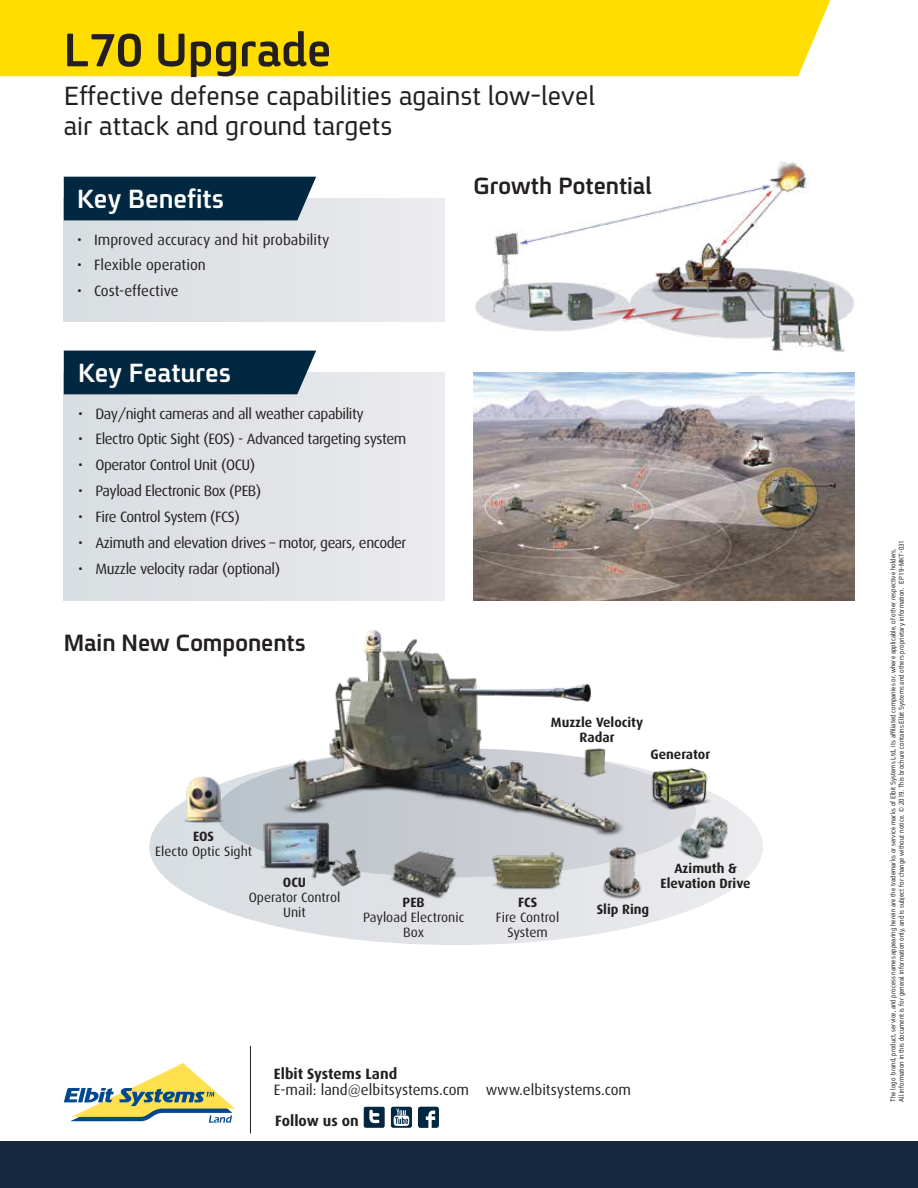
<style>
.page{position:relative;width:918px;height:1188px;background:#fff}
.page>*{position:absolute;margin:0;border:0;box-sizing:border-box;transform-origin:0 0}
.t1{font:700 51px "Fb Spoiler Eng";color:#231f20}
.t2{font:28.5px/30px "Fb Spoiler Eng";color:#231f20}
.t3{font:700 28.5px "Fb Spoiler Eng";color:#fff}
.t4{font:700 25.5px "Fb Spoiler Eng";color:#231f20}
.t5{font:15px "Dax";letter-spacing:-.03em;color:#231f20}
.t6{font:15px "Dax";color:#231f20}
.t7{font:700 15px "Dax";color:#231f20}
.t8{font:13.5px/15px "Dax";color:#231f20;text-align:center}
.t9{font:700 13.5px/15px "Dax";color:#231f20;text-align:center}
.t10{font:7.5px/8.6px "Fb Spoiler Eng";letter-spacing:.01em;color:#231f20;scale:.9 1}
</style>
<div class="page">
<div style="left:0;top:0;width:830px;height:76px;background:#fd0"></div>
<svg style="left:64px;top:1063px;width:171px;height:60px"></svg>
<hr style="left:250px;top:1046px;width:1px;height:88px;background:#231f20">
<svg style="left:391px;top:1107px;width:21px;height:21px"></svg>
<svg style="left:364px;top:1107px;width:21px;height:21px"></svg>
<svg style="left:418px;top:1107px;width:21px;height:21px"></svg>
<img style="left:475px;top:161px;width:379px;height:191px">
<img style="left:474px;top:373px;width:380px;height:228px">
<svg style="left:149px;top:795px;width:614px;height:150px"></svg>
<svg style="left:216px;top:766px;width:480px;height:111px;background:#d1d5da"></svg>
<img style="left:673px;top:807px;width:59px;height:56px">
<img style="left:171px;top:766px;width:66px;height:72px">
<img style="left:487px;top:849px;width:81px;height:47px">
<img style="left:273px;top:629px;width:358px;height:215px">
<img style="left:644px;top:766px;width:72px;height:52px">
<img style="left:576px;top:739px;width:42px;height:48px">
<img style="left:257px;top:819px;width:111px;height:72px">
<img style="left:389px;top:847px;width:72px;height:56px">
<img style="left:598px;top:840px;width:50px;height:62px">
<div style="left:64px;top:199px;width:380px;height:122px;background:#e2e4e7"></div>
<div style="left:64px;top:177px;width:252px;height:43px;background:#012741"></div>
<div style="left:64px;top:372px;width:380px;height:229px;background:#e1e3e7"></div>
<div style="left:64px;top:351px;width:252px;height:43px;background:#012741"></div>
<div style="left:0;top:1141px;width:918px;height:47px;background:#142940"></div>
<h1 class="t1" style="left:64px;top:24px;width:269px">L70 Upgrade</h1>
<h2 class="t2" style="left:64px;top:81px;width:533px">Effective defense capabilities against low-level air attack and ground targets</h2>
<h2 class="t3" style="left:77px;top:185px;width:148px">Key Benefits</h2>
<h3 class="t6" style="left:77px;top:231px;width:254px">• Improved accuracy and hit probability</h3>
<h3 class="t6" style="left:77px;top:257px;width:130px">• Flexible operation</h3>
<h3 class="t6" style="left:77px;top:283px;width:103px">• Cost-effective</h3>
<h2 class="t3" style="left:78px;top:359px;width:155px">Key Features</h2>
<h3 class="t5" style="left:78px;top:405px;width:287px">• Day/night cameras and all weather capability</h3>
<h3 class="t5" style="left:78px;top:431px;width:330px">• Electro Optic Sight (EOS) - Advanced targeting system</h3>
<h3 class="t5" style="left:78px;top:457px;width:179px">• Operator Control Unit (OCU)</h3>
<h3 class="t5" style="left:78px;top:483px;width:185px">• Payload Electronic Box (PEB)</h3>
<h3 class="t5" style="left:78px;top:509px;width:163px">• Fire Control System (FCS)</h3>
<h3 class="t5" style="left:78px;top:534px;width:330px">• Azimuth and elevation drives – motor, gears, encoder</h3>
<h3 class="t5" style="left:78px;top:560px;width:204px">• Muzzle velocity radar (optional)</h3>
<h3 class="t4" style="left:64px;top:630px;width:243px">Main New Components</h3>
<h3 class="t4" style="left:474px;top:173px;width:179px">Growth Potential</h3>
<h3 class="t9" style="left:551px;top:715px;width:94px">Muzzle Velocity<br>Radar</h3>
<h3 class="t9" style="left:650px;top:747px;width:61px">Generator</h3>
<h3 class="t9" style="left:193px;top:829px;width:23px">EOS</h3>
<h3 class="t8" style="left:155px;top:844px;width:98px">Electo Optic Sight</h3>
<h3 class="t9" style="left:283px;top:875px;width:25px">OCU</h3>
<h3 class="t8" style="left:249px;top:890px;width:93px">Operator Control<br>Unit</h3>
<h3 class="t9" style="left:403px;top:895px;width:24px">PEB</h3>
<h3 class="t8" style="left:363px;top:910px;width:103px">Payload Electronic<br>Box</h3>
<h3 class="t9" style="left:518px;top:895px;width:21px">FCS</h3>
<h3 class="t8" style="left:496px;top:910px;width:65px">Fire Control<br>System</h3>
<h3 class="t9" style="left:597px;top:902px;width:54px">Slip Ring</h3>
<h3 class="t9" style="left:661px;top:861px;width:92px">Azimuth &amp;<br>Elevation Drive</h3>
<h3 class="t7" style="left:274px;top:1065px;width:125px">Elbit Systems Land</h3>
<h3 class="t6" style="left:274px;top:1082px;width:359px">E-mail: land@elbitsystems.com www.elbitsystems.com</h3>
<h3 class="t7" style="left:275px;top:1112px;width:85px">Follow us on</h3>
<p class="t10" style="left:889px;top:1102px;width:626px;rotate:-90deg">The logo brand, product, service, and process names appearing herein are the trademarks or service marks of Elbit Systems Ltd., its affiliated companies or, where applicable, of other respective holders.<br>All information in this document is for general information only, and is subject for change without notice. © 2019. This brochure contains Elbit Systems and others proprietary information. EP19-MKT-031</p>
</div>
